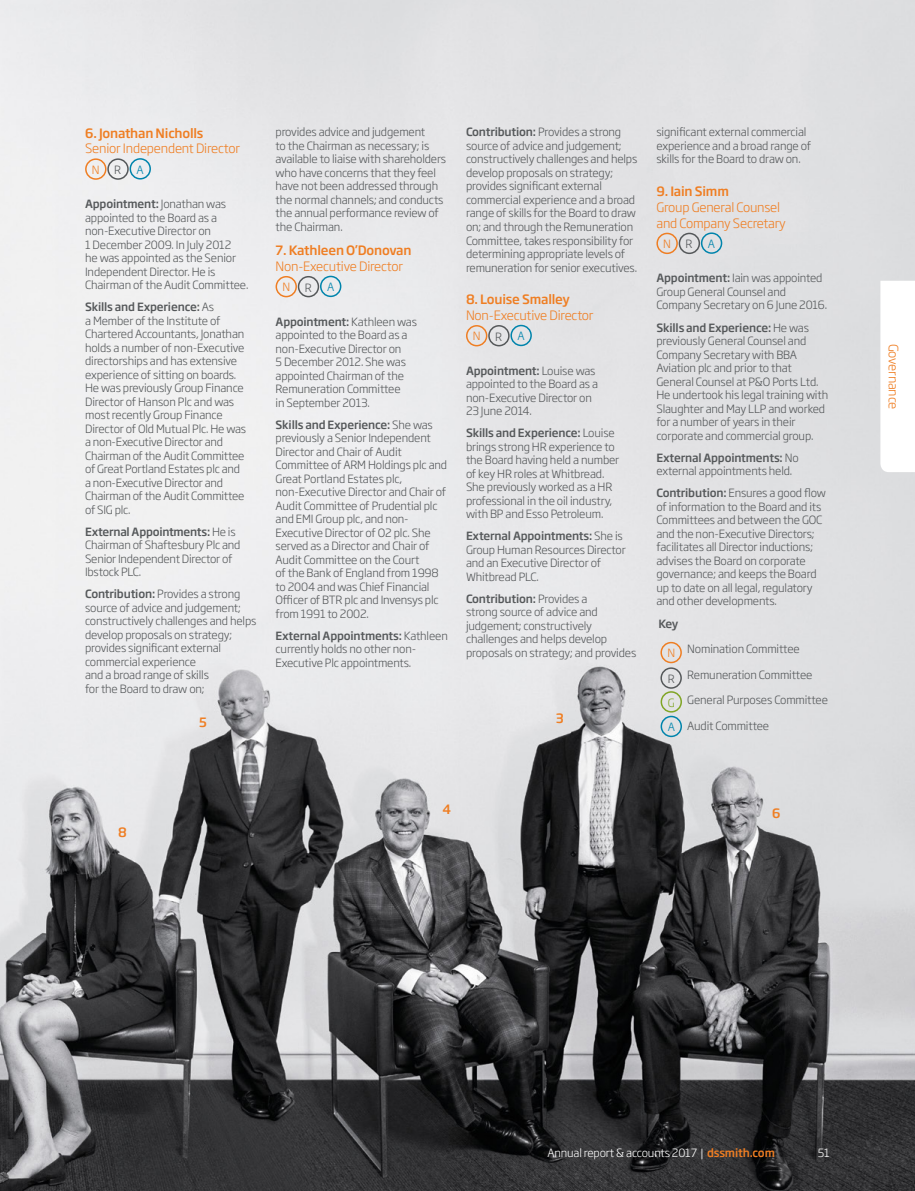
<style>
.page{position:relative;width:915px;height:1191px;background:#fff}
.page>*{position:absolute;margin:0;border:0;box-sizing:border-box;transform-origin:0 0}
.Signoff-Jobtitle{font:300 12.75px/15.8px "Soho Gothic Pro";letter-spacing:-.015em;color:#ef7e23}
.Signoff-Jobtitle-2{font:500 12.75px "Soho Gothic Pro";color:#ef7e23}
.Bodytext-Small{font:300 11.25px/13.5px "Soho Gothic Pro";letter-spacing:-.015em;color:#55585a}
.Bodytext-Small-Space{font:300 11.25px/13.5px "Soho Gothic Pro";letter-spacing:-.015em;color:#55585a}
.Running-Footers-2{font:300 11.25px "Soho Gothic Pro";letter-spacing:-.015em;color:#fff}
.Key{font:300 11.25px "Soho Gothic Pro";color:#ef7e23}
.Key-2{font:300 11.25px "Soho Gothic Pro";color:#0084ac}
.Heading-4{font:500 11.25px "Soho Gothic Pro";color:#55585a}
.Running-Footers{font:300 11.25px "Soho Gothic Pro";color:#fff}
.Key-3{font:300 11.25px "Soho Gothic Pro";color:#80a525}
.Key-4{font:300 11.25px "Soho Gothic Pro";color:#55585a}
.s1{font-weight:500}
.s2{font-weight:500;color:#ef7e23}
</style>
<div class="page">
<img style="left:0;top:0;width:914px;height:1191px">
<div style="left:129px;top:158px;width:22px;height:21px;border:2px solid #0084ac;border-radius:50%"></div>
<div style="left:107px;top:158px;width:22px;height:22px;border:2px solid #55585a;border-radius:50%"></div>
<div style="left:85px;top:158px;width:21px;height:22px;border:2px solid #ef7e23;border-radius:50%"></div>
<div style="left:320px;top:276px;width:21px;height:21px;border:2px solid #0084ac;border-radius:50%"></div>
<div style="left:298px;top:276px;width:21px;height:21px;border:2px solid #55585a;border-radius:50%"></div>
<div style="left:275px;top:276px;width:22px;height:21px;border:2px solid #ef7e23;border-radius:50%"></div>
<div style="left:510px;top:325px;width:21px;height:21px;border:2px solid #0084ac;border-radius:50%"></div>
<div style="left:488px;top:325px;width:21px;height:21px;border:2px solid #55585a;border-radius:50%"></div>
<div style="left:466px;top:325px;width:21px;height:21px;border:2px solid #ef7e23;border-radius:50%"></div>
<div style="left:700px;top:232px;width:22px;height:22px;border:2px solid #0084ac;border-radius:50%"></div>
<div style="left:678px;top:233px;width:21px;height:21px;border:2px solid #55585a;border-radius:50%"></div>
<div style="left:656px;top:233px;width:21px;height:21px;border:2px solid #ef7e23;border-radius:50%"></div>
<div style="left:660px;top:715px;width:21px;height:22px;border:2px solid #0084ac;border-radius:50%"></div>
<div style="left:660px;top:691px;width:21px;height:21px;border:2px solid #80a525;border-radius:50%"></div>
<div style="left:660px;top:667px;width:21px;height:22px;border:2px solid #55585a;border-radius:50%"></div>
<div style="left:660px;top:642px;width:21px;height:21px;border:2px solid #ef7e23;border-radius:50%"></div>
<svg style="left:880px;top:281px;width:34px;height:191px"></svg>
<p class="Signoff-Jobtitle" style="left:85px;top:124px;width:156px"><span class="s1">6. Jonathan Nicholls<br></span>Senior Independent Director</p>
<p class="Key" style="left:92px;top:161px;width:9px">N</p>
<p class="Bodytext-Small" style="left:114px;top:162px;width:8px">R</p>
<p class="Key-2" style="left:137px;top:161px;width:9px">A</p>
<p class="Bodytext-Small" style="left:85px;top:197px;width:165px"><span class="s1">Appointment:</span> Jonathan was appointed to the Board as a non-Executive Director on<br>1 December 2009. In July 2012<br>he was appointed as the Senior<br>Independent Director. He is<br>Chairman of the Audit Committee.</p>
<p class="Bodytext-Small" style="left:85px;top:300px;width:162px"><span class="s1">Skills and Experience:</span> As<br>a Member of the Institute of<br>Chartered Accountants, Jonathan holds a number of non-Executive directorships and has extensive experience of sitting on boards.<br>He was previously Group Finance<br>Director of Hanson Plc and was most recently Group Finance<br>Director of Old Mutual Plc. He was a non-Executive Director and<br>Chairman of the Audit Committee of Great Portland Estates plc and a non-Executive Director and<br>Chairman of the Audit Committee of SIG plc.</p>
<p class="Bodytext-Small" style="left:85px;top:524px;width:157px"><span class="s1">External Appointments:</span> He is<br>Chairman of Shaftesbury Plc and<br>Senior Independent Director of<br>Ibstock PLC.</p>
<p class="Bodytext-Small" style="left:85px;top:587px;width:173px"><span class="s1">Contribution:</span> Provides a strong source of advice and judgement; constructively challenges and helps develop proposals on strategy; provides significant external commercial experience<br>and a broad range of skills<br>for the Board to draw on;</p>
<p class="Signoff-Jobtitle-2" style="left:199px;top:712px;width:9px">5</p>
<p class="Bodytext-Small" style="left:275px;top:125px;width:172px">provides advice and judgement<br>to the Chairman as necessary; is available to liaise with shareholders who have concerns that they feel have not been addressed through the normal channels; and conducts the annual performance review of the Chairman.</p>
<p class="Signoff-Jobtitle" style="left:275px;top:242px;width:137px"><span class="s1">7. Kathleen O’Donovan<br></span>Non-Executive Director</p>
<p class="Key" style="left:282px;top:278px;width:9px">N</p>
<p class="Bodytext-Small" style="left:304px;top:280px;width:8px">R</p>
<p class="Key-2" style="left:327px;top:278px;width:9px">A</p>
<p class="Bodytext-Small" style="left:275px;top:314px;width:143px"><span class="s1">Appointment:</span> Kathleen was appointed to the Board as a non-Executive Director on<br>5 December 2012. She was appointed Chairman of the<br>Remuneration Committee<br>in September 2013.</p>
<p class="Bodytext-Small" style="left:275px;top:417px;width:173px"><span class="s1">Skills and Experience:</span> She was previously a Senior Independent<br>Director and Chair of Audit<br>Committee of ARM Holdings plc and<br>Great Portland Estates plc, non-Executive Director and Chair of<br>Audit Committee of Prudential plc and EMI Group plc, and non-<br>Executive Director of O2 plc. She served as a Director and Chair of<br>Audit Committee on the Court<br>of the Bank of England from 1998 to 2004 and was Chief Financial<br>Officer of BTR plc and Invensys plc from 1991 to 2002.</p>
<p class="Bodytext-Small" style="left:275px;top:628px;width:174px"><span class="s1">External Appointments:</span> Kathleen currently holds no other non-<br>Executive Plc appointments.</p>
<p class="Bodytext-Small-Space" style="left:466px;top:125px;width:173px"><span class="s1">Contribution:</span> Provides a strong source of advice and judgement; constructively challenges and helps develop proposals on strategy; provides significant external commercial experience and a broad range of skills for the Board to draw on; and through the Remuneration Committee, takes responsibility for determining appropriate levels of remuneration for senior executives.</p>
<p class="Signoff-Jobtitle" style="left:466px;top:291px;width:129px"><span class="s1">8. Louise Smalley<br></span>Non-Executive Director</p>
<p class="Key" style="left:472px;top:327px;width:9px">N</p>
<p class="Bodytext-Small" style="left:495px;top:329px;width:8px">R</p>
<p class="Key-2" style="left:517px;top:327px;width:9px">A</p>
<p class="Bodytext-Small" style="left:466px;top:363px;width:133px"><span class="s1">Appointment:</span> Louise was appointed to the Board as a non-Executive Director on<br>23 June 2014.</p>
<p class="Bodytext-Small" style="left:466px;top:426px;width:155px"><span class="s1">Skills and Experience:</span> Louise brings strong HR experience to the Board having held a number of key HR roles at Whitbread.<br>She previously worked as a HR professional in the oil industry, with BP and Esso Petroleum.</p>
<p class="Bodytext-Small" style="left:466px;top:529px;width:161px"><span class="s1">External Appointments:</span> She is<br>Group Human Resources Director and an Executive Director of<br>Whitbread PLC.</p>
<p class="Bodytext-Small-Space" style="left:466px;top:591px;width:172px"><span class="s1">Contribution:</span> Provides a<br>strong source of advice and judgement; constructively challenges and helps develop proposals on strategy; and provides</p>
<p class="Signoff-Jobtitle-2" style="left:555px;top:708px;width:9px">3</p>
<p class="Bodytext-Small-Space" style="left:656px;top:125px;width:156px">significant external commercial experience and a broad range of skills for the Board to draw on.</p>
<p class="Signoff-Jobtitle" style="left:656px;top:183px;width:131px"><span class="s1">9. Iain Simm<br></span>Group General Counsel and Company Secretary</p>
<p class="Key" style="left:663px;top:235px;width:9px">N</p>
<p class="Bodytext-Small" style="left:685px;top:237px;width:8px">R</p>
<p class="Key-2" style="left:707px;top:235px;width:9px">A</p>
<p class="Bodytext-Small" style="left:656px;top:271px;width:172px"><span class="s1">Appointment:</span> Iain was appointed<br>Group General Counsel and<br>Company Secretary on 6 June 2016.</p>
<p class="Bodytext-Small" style="left:656px;top:320px;width:173px"><span class="s1">Skills and Experience:</span> He was previously General Counsel and<br>Company Secretary with BBA<br>Aviation plc and prior to that<br>General Counsel at P&amp;O Ports Ltd.<br>He undertook his legal training with<br>Slaughter and May LLP and worked for a number of years in their corporate and commercial group.</p>
<p class="Bodytext-Small" style="left:656px;top:450px;width:144px"><span class="s1">External Appointments:</span> No external appointments held.</p>
<p class="Bodytext-Small-Space" style="left:656px;top:485px;width:171px"><span class="s1">Contribution:</span> Ensures a good flow of information to the Board and its<br>Committees and between the GOC and the non-Executive Directors; facilitates all Director inductions; advises the Board on corporate governance; and keeps the Board up to date on all legal, regulatory and other developments.</p>
<p class="Heading-4" style="left:658px;top:614px;width:21px">Key</p>
<p class="Key" style="left:667px;top:644px;width:9px">N</p>
<p class="Key-4" style="left:667px;top:670px;width:8px">R</p>
<p class="Key-3" style="left:667px;top:694px;width:8px">G</p>
<p class="Bodytext-Small" style="left:687px;top:641px;width:114px">Nomination Committee</p>
<p class="Bodytext-Small" style="left:687px;top:667px;width:127px">Remuneration Committee</p>
<p class="Bodytext-Small" style="left:687px;top:692px;width:142px">General Purposes Committee</p>
<p class="Key-2" style="left:667px;top:718px;width:9px">A</p>
<p class="Bodytext-Small" style="left:687px;top:718px;width:83px">Audit Committee</p>
<p class="Signoff-Jobtitle-2" style="left:118px;top:822px;width:10px">8</p>
<p class="Signoff-Jobtitle-2" style="left:442px;top:799px;width:10px">4</p>
<p class="Signoff-Jobtitle-2" style="left:771px;top:803px;width:10px">6</p>
<p class="Signoff-Jobtitle" style="left:901px;top:344px;width:67px;rotate:90deg">Governance</p>
<p class="Running-Footers-2" style="left:547px;top:1144px;width:229px">Annual report &amp; accounts 2017 | <span class="s2">dssmith.com</span></p>
<p class="Running-Footers" style="left:817px;top:1144px;width:14px">51</p>
</div>
